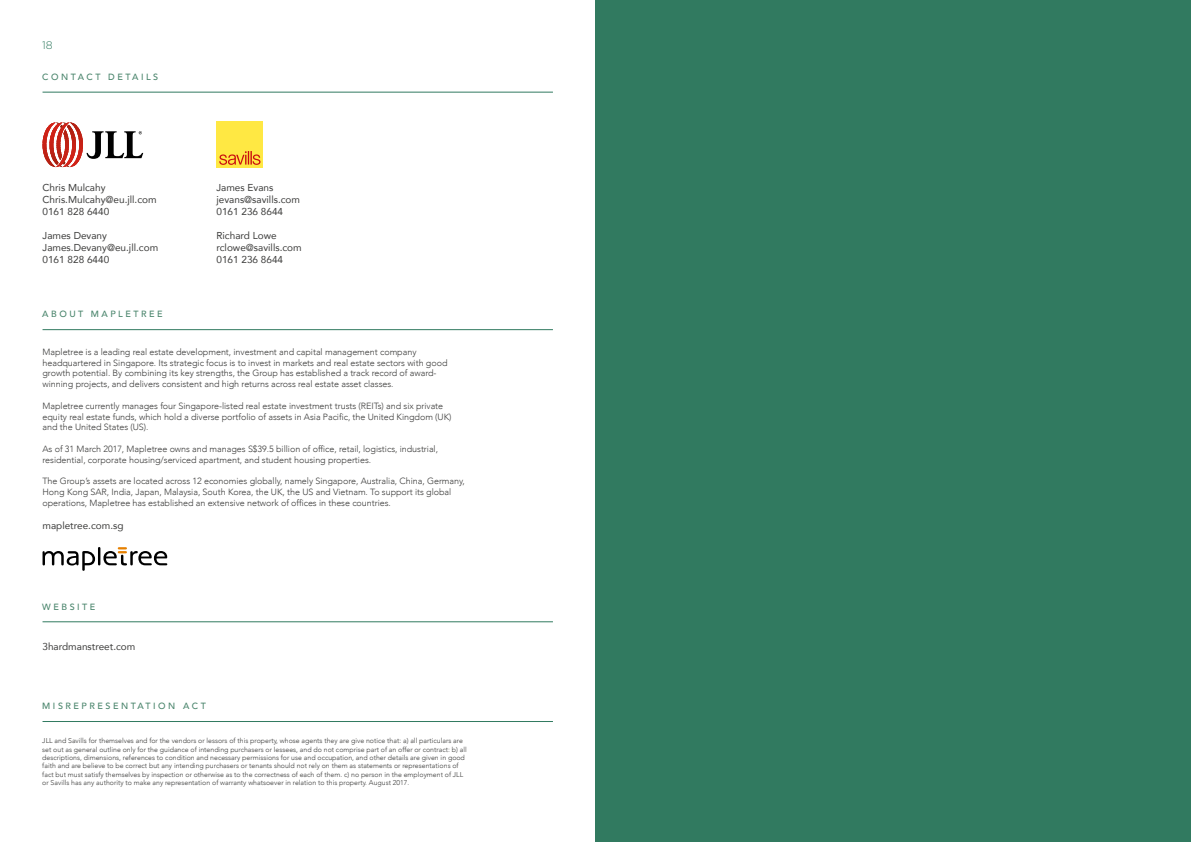
<style>
.page{position:relative;width:1191px;height:842px;background:#fff}
.page>*{position:absolute;margin:0;border:0;box-sizing:border-box;transform-origin:0 0}
.t1{font:300 11px "Gotham";color:#317a60}
.t2{font:10px/12px "Avenir";color:#3c3c3b}
.t3{font:300 9px/10.8px "Avenir";letter-spacing:-.005em;color:#3c3c3b}
.t4{font:500 9px "Avenir";letter-spacing:.28em;color:#4a856c}
.t5{font:300 7px/8.4px "Avenir";color:#3c3c3b}
</style>
<div class="page">
<hr style="left:43px;top:92px;width:510px;height:1px;background:#317a60">
<hr style="left:43px;top:329px;width:510px;height:1px;background:#317a60">
<hr style="left:43px;top:622px;width:510px;height:1px;background:#317a60">
<hr style="left:43px;top:721px;width:510px;height:1px;background:#317a60">
<svg style="left:43px;top:122px;width:100px;height:46px"></svg>
<div style="left:216px;top:121px;width:47px;height:47px;background:#ffe843"></div>
<svg style="left:219px;top:151px;width:41px;height:14px"></svg>
<svg style="left:43px;top:547px;width:124px;height:24px"></svg>
<div style="left:595px;top:0;width:596px;height:842px;background:#317a60"></div>
<p class="t1" style="left:42px;top:39px;width:12px">18</p>
<p class="t4" style="left:42px;top:69px;width:117px">CONTACT DETAILS</p>
<p class="t2" style="left:43px;top:182px;width:116px">Chris Mulcahy<br>Chris.Mulcahy@eu.jll.com<br>0161 828 6440</p>
<p class="t2" style="left:43px;top:230px;width:117px">James Devany<br>James.Devany@eu.jll.com<br>0161 828 6440</p>
<p class="t4" style="left:42px;top:306px;width:122px">ABOUT MAPLETREE</p>
<p class="t2" style="left:216px;top:182px;width:85px">James Evans jevans@savills.com<br>0161 236 8644</p>
<p class="t2" style="left:216px;top:230px;width:87px">Richard Lowe rclowe@savills.com<br>0161 236 8644</p>
<p class="t3" style="left:43px;top:346px;width:406px">Mapletree is a leading real estate development, investment and capital management company headquartered in Singapore. Its strategic focus is to invest in markets and real estate sectors with good growth potential. By combining its key strengths, the Group has established a track record of award&shy;winning projects, and delivers consistent and high returns across real estate asset classes.</p>
<p class="t3" style="left:43px;top:400px;width:410px">Mapletree currently manages four Singapore-listed real estate investment trusts (REITs) and six private equity real estate funds, which hold a diverse portfolio of assets in Asia Pacific, the United Kingdom (UK) and the United States (US).</p>
<p class="t3" style="left:43px;top:443px;width:397px">As of 31 March 2017, Mapletree owns and manages S$39.5 billion of office, retail, logistics, industrial, residential, corporate housing/serviced apartment, and student housing properties.</p>
<p class="t3" style="left:43px;top:476px;width:424px">The Group’s assets are located across 12 economies globally, namely Singapore, Australia, China, Germany,<br>Hong Kong SAR, India, Japan, Malaysia, South Korea, the UK, the US and Vietnam. To support its global operations, Mapletree has established an extensive network of offices in these countries.</p>
<p class="t2" style="left:43px;top:519px;width:82px">mapletree.com.sg</p>
<p class="t4" style="left:42px;top:599px;width:55px">WEBSITE</p>
<p class="t2" style="left:43px;top:640px;width:94px">3hardmanstreet.com</p>
<p class="t4" style="left:42px;top:698px;width:165px">MISREPRESENTATION ACT</p>
<p class="t5" style="left:42px;top:737px;width:426px">JLL and Savills for themselves and for the vendors or lessors of this property, whose agents they are give notice that: a) all particulars are set out as general outline only for the guidance of intending purchasers or lessees, and do not comprise part of an offer or contract: b) all descriptions, dimensions, references to condition and necessary permissions for use and occupation, and other details are given in good faith and are believe to be correct but any intending purchasers or tenants should not rely on them as statements or representations of fact but must satisfy themselves by inspection or otherwise as to the correctness of each of them. c) no person in the employment of JLL or Savills has any authority to make any representation of warranty whatsoever in relation to this property. August 2017.</p>
</div>
